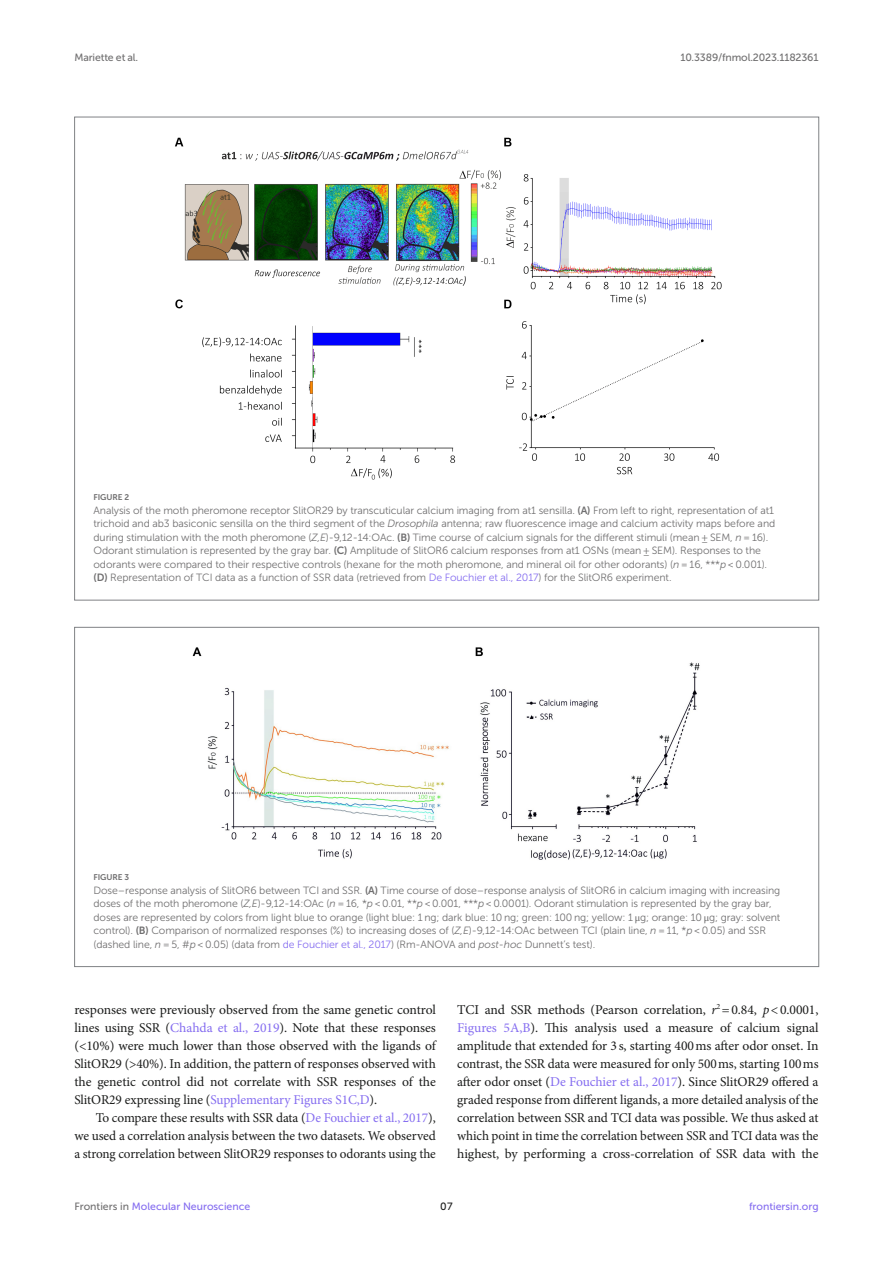
<style>
.page{position:relative;width:893px;height:1263px;background:#fff}
.page>*{position:absolute;margin:0;border:0;box-sizing:border-box;transform-origin:0 0}
.TEXT{font:13.5px/18px "Minion Pro";letter-spacing:-.005em;color:#1b1c1b;text-align:justify}
.FIG_LEG{font:10.5px/13.5px "Museo Sans 300";letter-spacing:-.01em;color:#706f70}
.t1{font:10.5px "Museo Sans 500";color:#856df0}
.t2{font:10.5px "Museo Sans 500";letter-spacing:-.015em;color:#706f70}
.t3{font:10.5px "Museo Sans 500";color:#1b1c1b}
.FIG_HD{font:8.25px "Museo Sans 700";letter-spacing:-.01em;color:#706f70}
.s1{font-family:"Museo Sans 700"}
.s2{font-style:italic}
.s3{color:#856df0}
.s4{font-family:"STIX General"}
.s5{color:#706f70}
</style>
<div class="page">
<img style="left:175px;top:137px;width:547px;height:343px">
<img style="left:192px;top:647px;width:508px;height:213px">
<p class="t2" style="left:74px;top:51px;width:65px">Mariette et al.</p>
<p class="t2" style="left:680px;top:51px;width:140px">10.3389/fnmol.2023.1182361</p>
<p class="FIG_HD" style="left:94px;top:493px;width:37px">FIGURE 2</p>
<p class="FIG_LEG" style="left:94px;top:503px;width:683px">Analysis of the moth pheromone receptor SlitOR29 by transcuticular calcium imaging from at1 sensilla. <span class="s1">(A)</span> From left to right, representation of at1 trichoid and ab3 basiconic sensilla on the third segment of the <span class="s2">Drosophila</span> antenna; raw fluorescence image and calcium activity maps before and during stimulation with the moth pheromone (<span class="s2">Z,E</span>)-9,12-14:OAc. <span class="s1">(B)</span> Time course of calcium signals for the different stimuli (mean ± SEM, <span class="s2">n</span> = 16).<br>Odorant stimulation is represented by the gray bar. <span class="s1">(C)</span> Amplitude of SlitOR6 calcium responses from at1 OSNs (mean ± SEM). Responses to the odorants were compared to their respective controls (hexane for the moth pheromone, and mineral oil for other odorants) (<span class="s2">n</span> = 16, ***<span class="s2">p</span> &lt; 0.001). <span class="s1">(D)</span> Representation of TCI data as a function of SSR data (retrieved from <span class="s3">De Fouchier et al., 2017</span>) for the SlitOR6 experiment.</p>
<p class="FIG_HD" style="left:94px;top:873px;width:37px">FIGURE 3</p>
<p class="FIG_LEG" style="left:94px;top:883px;width:688px">Dose–response analysis of SlitOR6 between TCI and SSR. <span class="s1">(A)</span> Time course of dose–response analysis of SlitOR6 in calcium imaging with increasing doses of the moth pheromone (<span class="s2">Z,E</span>)-9,12-14:OAc (<span class="s2">n</span> = 16, *<span class="s2">p</span> &lt; 0.01, **<span class="s2">p</span> &lt; 0.001, ***<span class="s2">p</span> &lt; 0.0001). Odorant stimulation is represented by the gray bar, doses are represented by colors from light blue to orange (light blue: 1 ng; dark blue: 10 ng; green: 100 ng; yellow: 1 <span class="s4">μ</span>g; orange: 10 <span class="s4">μ</span>g; gray: solvent control). <span class="s1">(B)</span> Comparison of normalized responses (%) to increasing doses of (<span class="s2">Z,E</span>)-9,12-14:OAc between TCI (plain line, <span class="s2">n</span> = 11, *<span class="s2">p</span> &lt; 0.05) and SSR (dashed line, <span class="s2">n</span> = 5, #<span class="s2">p</span> &lt; 0.05) (data from <span class="s3">de Fouchier et al., 2017</span>) (Rm-ANOVA and <span class="s2">post-hoc</span> Dunnett’s test).</p>
<p class="TEXT" style="left:74px;top:1001px;width:363px">responses were previously observed from the same genetic control lines using SSR (<span class="s3">Chahda et al., 2019</span>). Note that these responses (&lt;10%) were much lower than those observed with the ligands of SlitOR29 (&gt;40%). In addition, the pattern of responses observed with the genetic control did not correlate with SSR responses of the SlitOR29 expressing line (<span class="s3">Supplementary Figures S1C,D</span>).</p>
<p class="TEXT" style="left:74px;top:1109px;width:363px;text-indent:21px">To compare these results with SSR data (<span class="s3">De Fouchier et al., 2017</span>), we used a correlation analysis between the two datasets. We observed a strong correlation between SlitOR29 responses to odorants using the</p>
<p class="TEXT" style="left:457px;top:1001px;width:363px">TCI and SSR methods (Pearson correlation, <span class="s2">r</span><sup>2</sup> =0.84, <span class="s2">p</span>&lt;0.0001, <span class="s3">Figures 5A,B</span>). This analysis used a measure of calcium signal amplitude that extended for 3s, starting 400ms after odor onset. In contrast, the SSR data were measured for only 500ms, starting 100ms after odor onset (<span class="s3">De Fouchier et al., 2017</span>). Since SlitOR29 offered a graded response from different ligands, a more detailed analysis of the correlation between SSR and TCI data was possible. We thus asked at which point in time the correlation between SSR and TCI data was the highest, by performing a cross-correlation of SSR data with the</p>
<p class="t1" style="left:74px;top:1200px;width:177px"><span class="s5">Frontiers in</span> Molecular Neuroscience</p>
<p class="t3" style="left:440px;top:1200px;width:14px">07</p>
<p class="t1" style="left:749px;top:1200px;width:71px">frontiersin.org</p>
</div>
